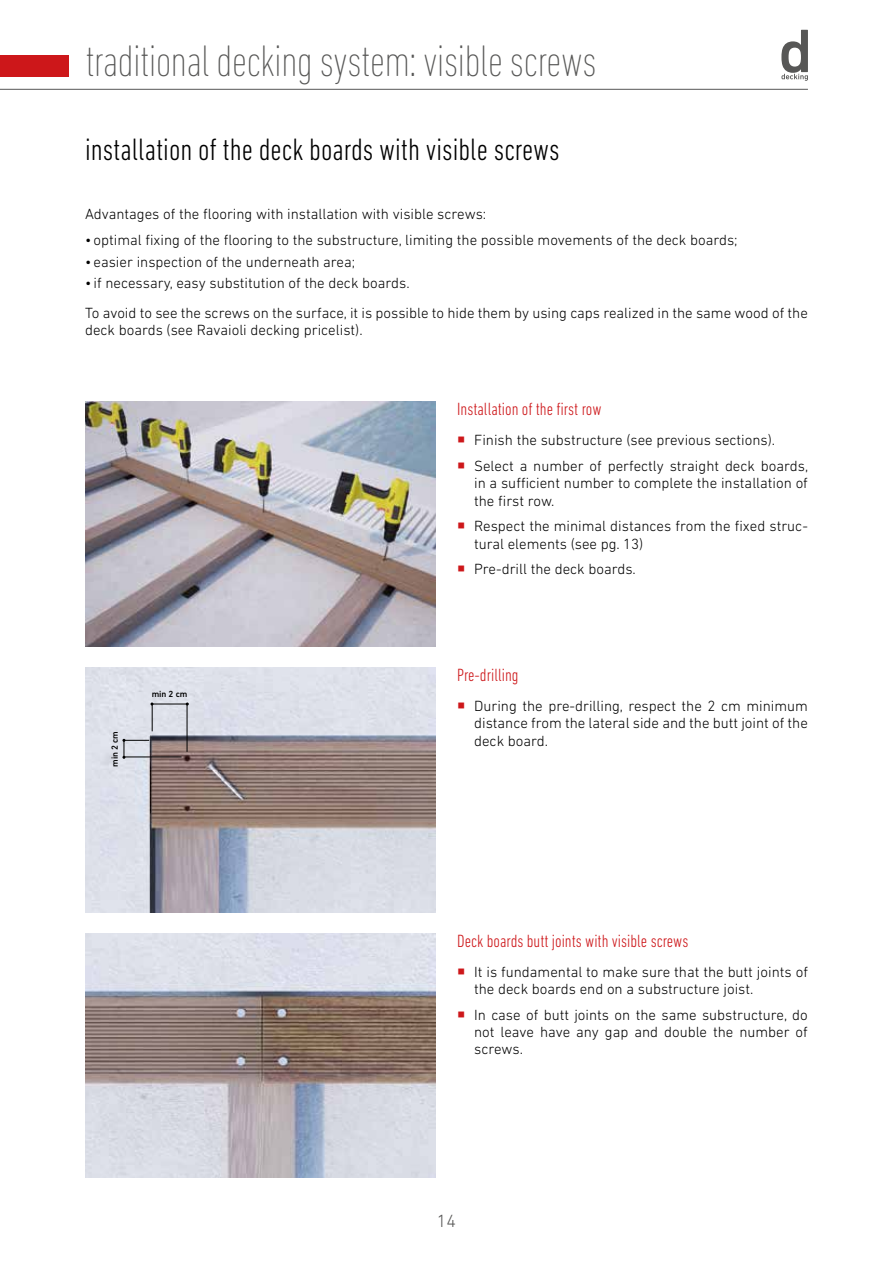
<style>
.page{position:relative;width:893px;height:1263px;background:#fff}
.page>*{position:absolute;margin:0;border:0;box-sizing:border-box;transform-origin:0 0}
.t1{font:200 condensed 45px "DIN Next LT Pro";letter-spacing:-.02em;color:#575756}
.t2{font:300 condensed 31.5px "DIN Next LT Pro";color:#000}
.t3{font:300 condensed 18px "DIN Next LT Pro";color:#cd171a}
.t4{font:300 18px "DIN Next LT Pro";color:#575756}
.t5{font:300 15px/17.2px "DIN Next LT Pro";color:#000;text-align:justify}
.t6{font:500 9px "DIN Next LT Pro";color:#000}
.s1{color:#cd171a}
</style>
<div class="page">
<img style="left:85px;top:933px;width:351px;height:245px">
<img style="left:85px;top:668px;width:351px;height:244px">
<img style="left:85px;top:402px;width:351px;height:244px">
<hr style="left:187px;top:703px;width:1px;height:49px;background:#000">
<hr style="left:124px;top:756px;width:58px;height:1px;background:#000">
<hr style="left:152px;top:704px;width:35px;height:1px;background:#000">
<svg style="left:150px;top:702px;width:3px;height:29px"></svg>
<svg style="left:122px;top:739px;width:27px;height:20px"></svg>
<svg style="left:781px;top:30px;width:27px;height:51px"></svg>
<hr style="left:0;top:89px;width:808px;height:1px;background:#575756">
<div style="left:0;top:55px;width:68px;height:22px;background:#cd171a"></div>
<h1 class="t1" style="left:85px;top:36px;width:513px">traditional decking system: visible screws</h1>
<h2 class="t2" style="left:85px;top:131px;width:476px">installation of the deck boards with visible screws</h2>
<p class="t5" style="left:85px;top:206px;width:403px">Advantages of the flooring with installation with visible screws:</p>
<p class="t5" style="left:85px;top:231px;width:654px">• optimal fixing of the flooring to the substructure, limiting the possible movements of the deck boards;</p>
<p class="t5" style="left:85px;top:253px;width:272px">• easier inspection of the underneath area;</p>
<p class="t5" style="left:85px;top:268px;width:724px;line-height:30px">• if necessary, easy substitution of the deck boards.<br>To avoid to see the screws on the surface, it is possible to hide them by using caps realized in the same wood of the</p>
<p class="t5" style="left:85px;top:322px;width:279px">deck boards (see Ravaioli decking pricelist).</p>
<p class="t6" style="left:109px;top:767px;width:37px;rotate:-90deg">min 2 cm</p>
<p class="t6" style="left:152px;top:689px;width:37px">min 2 cm</p>
<p class="t3" style="left:457px;top:399px;width:146px">Installation of the first row</p>
<p class="t5" style="left:457px;top:431px;width:320px"><span class="s1">○</span> Finish the substructure (see previous sections).</p>
<p class="t5" style="left:474px;top:457px;width:336px;text-indent:-17px"><span class="s1">○</span> Select a number of perfectly straight deck boards, in a sufficient number to complete the installation of the first row.</p>
<p class="t5" style="left:474px;top:517px;width:335px;text-indent:-17px"><span class="s1">○</span> Respect the minimal distances from the fixed struc&shy;tural elements (see pg. 13)</p>
<p class="t5" style="left:457px;top:560px;width:180px"><span class="s1">○</span> Pre-drill the deck boards.</p>
<p class="t3" style="left:457px;top:665px;width:63px">Pre-drilling</p>
<p class="t5" style="left:474px;top:697px;width:335px;text-indent:-17px"><span class="s1">○</span> During the pre-drilling, respect the 2 cm minimum distance from the lateral side and the butt joint of the deck board.</p>
<p class="t3" style="left:457px;top:931px;width:233px">Deck boards butt joints with visible screws</p>
<p class="t5" style="left:474px;top:963px;width:335px;text-indent:-17px"><span class="s1">○</span> It is fundamental to make sure that the butt joints of the deck boards end on a substructure joist.</p>
<p class="t5" style="left:474px;top:1006px;width:335px;text-indent:-17px"><span class="s1">○</span> In case of butt joints on the same substructure, do not leave have any gap and double the number of screws.</p>
<p class="t4" style="left:437px;top:1211px;width:21px">14</p>
</div>
